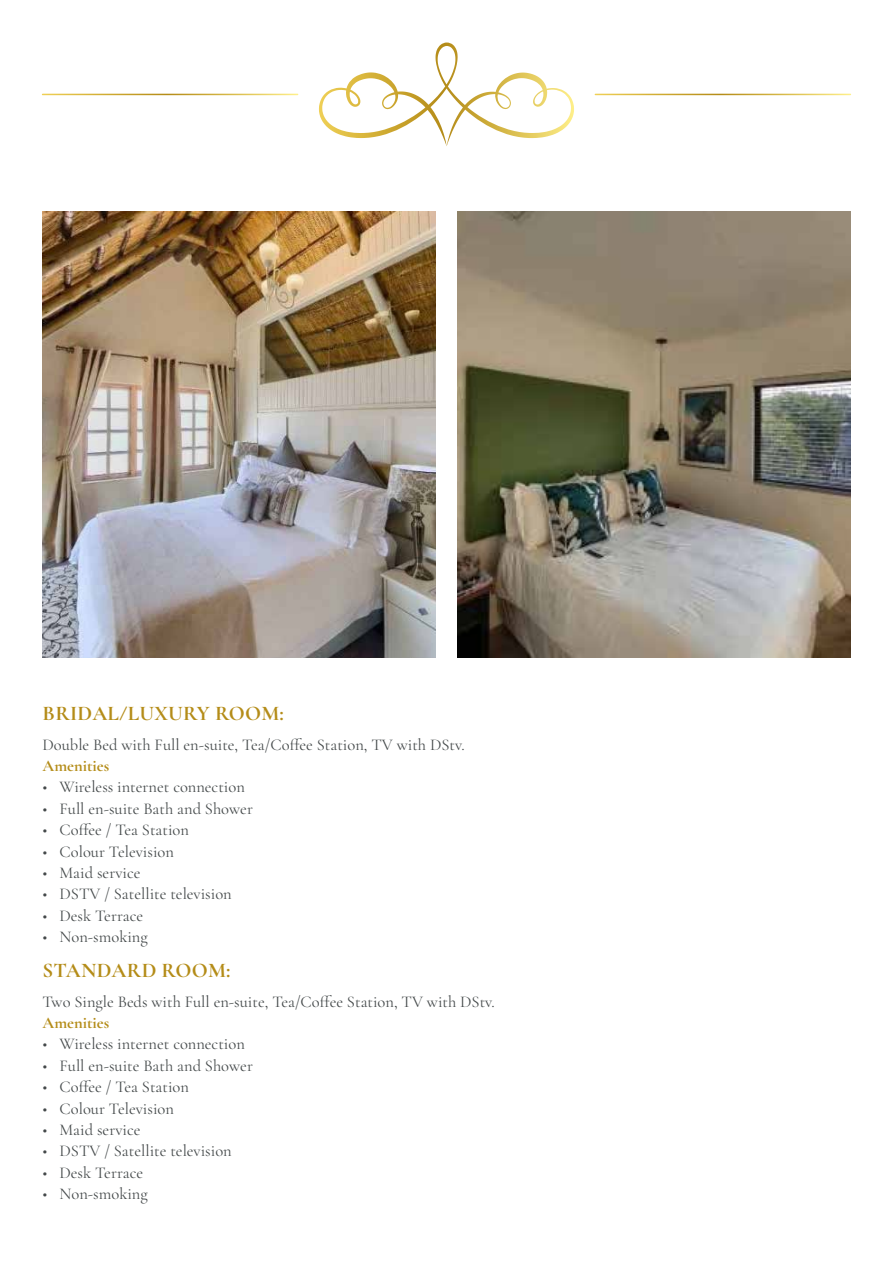
<style>
.page{position:relative;width:893px;height:1263px;background:#fff}
.page>*{position:absolute;margin:0;border:0;box-sizing:border-box;transform-origin:0 0}
.t1{font:700 21px "Cormorant Garamond";letter-spacing:.01em;color:#b48c18}
.t2{font:16.5px "Cormorant Garamond";color:#44494a}
.t3{font:700 16.5px "Cormorant Garamond";color:#b48c18}
</style>
<div class="page">
<img style="left:43px;top:211px;width:393px;height:447px">
<img style="left:457px;top:211px;width:393px;height:447px">
<svg style="left:319px;top:43px;width:144px;height:103px"></svg>
<p class="t1" style="left:43px;top:700px;width:243px">BRIDAL/LUXURY ROOM:</p>
<p class="t2" style="left:43px;top:734px;width:424px">Double Bed with Full en-suite, Tea/Coffee Station, TV with DStv.</p>
<p class="t3" style="left:43px;top:755px;width:68px">Amenities</p>
<p class="t2" style="left:43px;top:777px;width:204px">• Wireless internet connection</p>
<p class="t2" style="left:43px;top:798px;width:212px">• Full en-suite Bath and Shower</p>
<p class="t2" style="left:43px;top:820px;width:148px">• Coffee / Tea Station</p>
<p class="t2" style="left:43px;top:841px;width:133px">• Colour Television</p>
<p class="t2" style="left:43px;top:863px;width:99px">• Maid service</p>
<p class="t2" style="left:43px;top:884px;width:191px">• DSTV / Satellite television</p>
<p class="t2" style="left:43px;top:905px;width:102px">• Desk Terrace</p>
<p class="t2" style="left:43px;top:927px;width:107px">• Non-smoking</p>
<p class="t1" style="left:43px;top:957px;width:189px">STANDARD ROOM:</p>
<p class="t2" style="left:43px;top:991px;width:454px">Two Single Beds with Full en-suite, Tea/Coffee Station, TV with DStv.</p>
<p class="t3" style="left:43px;top:1012px;width:68px">Amenities</p>
<p class="t2" style="left:43px;top:1034px;width:204px">• Wireless internet connection</p>
<p class="t2" style="left:43px;top:1055px;width:212px">• Full en-suite Bath and Shower</p>
<p class="t2" style="left:43px;top:1077px;width:148px">• Coffee / Tea Station</p>
<p class="t2" style="left:43px;top:1098px;width:133px">• Colour Television</p>
<p class="t2" style="left:43px;top:1119px;width:99px">• Maid service</p>
<p class="t2" style="left:43px;top:1141px;width:191px">• DSTV / Satellite television</p>
<p class="t2" style="left:43px;top:1162px;width:102px">• Desk Terrace</p>
<p class="t2" style="left:43px;top:1184px;width:107px">• Non-smoking</p>
</div>
